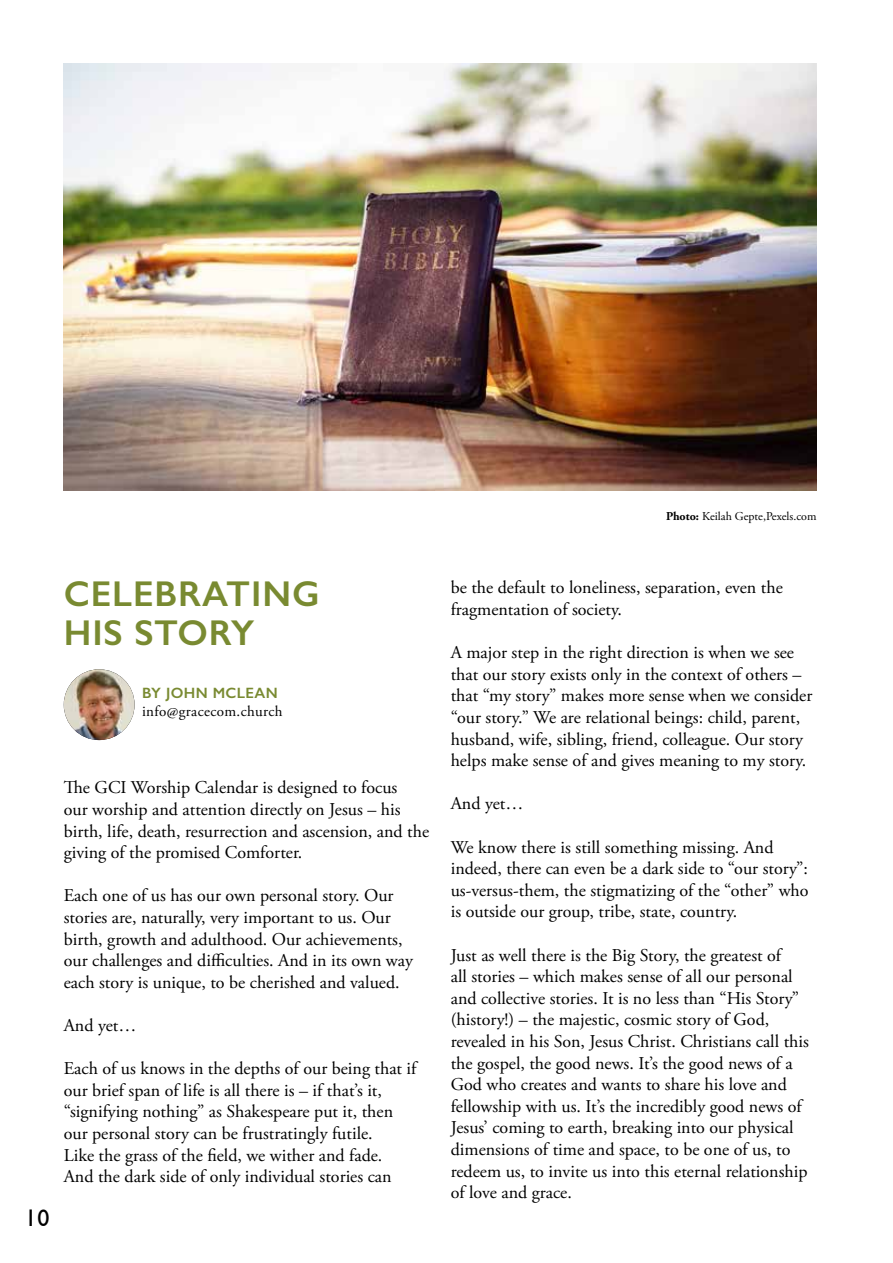
<style>
.page{position:relative;width:893px;height:1263px;background:#fff}
.page>*{position:absolute;margin:0;border:0;box-sizing:border-box;transform-origin:0 0}
.t1{font:600 36px/39px "Gill Sans";letter-spacing:.025em;color:#798a31}
.t2{font:24px "Gill Sans";color:#000}
.t3{font:18px/21.6px "Adobe Garamond Pro";color:#000}
.t4{font:15px "Adobe Garamond Pro";letter-spacing:.025em;color:#000}
.t5{font:600 15px "Gill Sans";letter-spacing:.025em;color:#798a31}
.t6{font:12px "Adobe Garamond Pro";color:#000}
.s1{font-weight:700}
</style>
<div class="page">
<img style="left:64px;top:669px;width:71px;height:71px;border-radius:35px">
<img style="left:64px;top:64px;width:752px;height:426px">
<p class="t6" style="left:666px;top:509px;width:152px"><span class="s1">Photo:</span> Keilah Gepte,Pexels.com</p>
<h1 class="t1" style="left:64px;top:574px;width:257px">CELEBRATING<br>HIS STORY</h1>
<p class="t5" style="left:142px;top:683px;width:137px">BY JOHN MCLEAN</p>
<p class="t4" style="left:142px;top:702px;width:142px">info@gracecom.church</p>
<h2 class="t2" style="left:25px;top:1203px;width:26px">10</h2>
<p class="t3" style="left:64px;top:777px;width:367px">The GCI Worship Calendar is designed to focus<br>our worship and attention directly on Jesus – his birth, life, death, resurrection and ascension, and the giving of the promised Comforter.</p>
<p class="t3" style="left:64px;top:885px;width:351px">Each one of us has our own personal story. Our stories are, naturally, very important to us. Our birth, growth and adulthood. Our achievements, our challenges and difficulties. And in its own way each story is unique, to be cherished and valued.</p>
<p class="t3" style="left:64px;top:1015px;width:74px">And yet…</p>
<p class="t3" style="left:64px;top:1058px;width:354px">Each of us knows in the depths of our being that if our brief span of life is all there is – if that’s it, “signifying nothing” as Shakespeare put it, then our personal story can be frustratingly futile.<br>Like the grass of the field, we wither and fade.<br>And the dark side of only individual stories can</p>
<p class="t3" style="left:451px;top:577px;width:334px">be the default to loneliness, separation, even the fragmentation of society.</p>
<p class="t3" style="left:451px;top:642px;width:363px">A major step in the right direction is when we see that our story exists only in the context of others – that “my story” makes more sense when we consider “our story.” We are relational beings: child, parent, husband, wife, sibling, friend, colleague. Our story helps make sense of and gives meaning to my story.</p>
<p class="t3" style="left:451px;top:793px;width:74px">And yet…</p>
<p class="t3" style="left:451px;top:837px;width:359px">We know there is still something missing. And indeed, there can even be a dark side to “our story”: us-versus-them, the stigmatizing of the “other” who is outside our group, tribe, state, country.</p>
<p class="t3" style="left:451px;top:945px;width:360px">Just as well there is the Big Story, the greatest of<br>all stories – which makes sense of all our personal and collective stories. It is no less than “His Story” (history!) – the majestic, cosmic story of God, revealed in his Son, Jesus Christ. Christians call this the gospel, the good news. It’s the good news of a God who creates and wants to share his love and fellowship with us. It’s the incredibly good news of Jesus’ coming to earth, breaking into our physical dimensions of time and space, to be one of us, to redeem us, to invite us into this eternal relationship of love and grace.</p>
</div>
